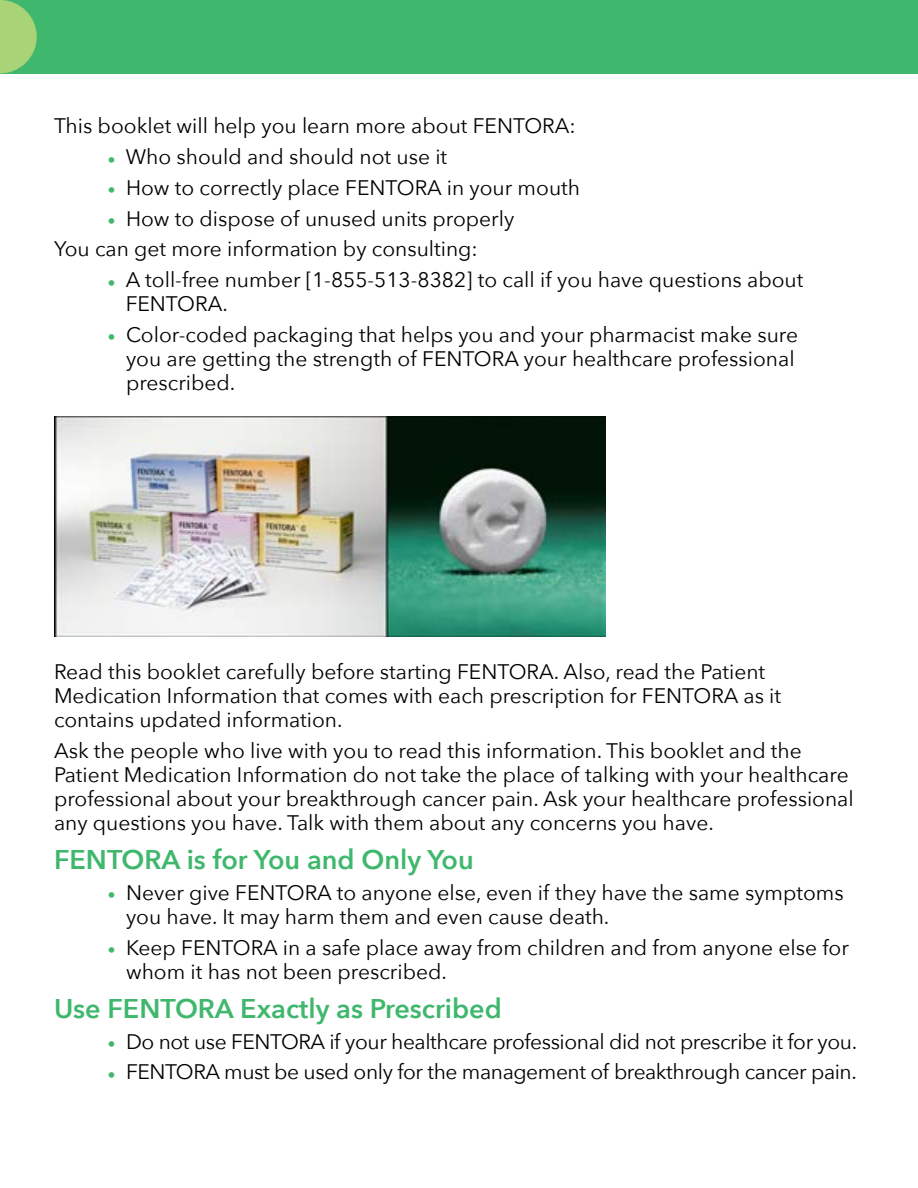
<style>
.page{position:relative;width:918px;height:1188px;background:#fff}
.page>*{position:absolute;margin:0;border:0;box-sizing:border-box;transform-origin:0 0}
.t1{font:600 27px "Avenir Next";color:#3fb76d}
.t2{font:21px/24px "Avenir Next";color:#000}
.t3{font:21px/30.8px "Avenir Next";letter-spacing:-.02em;color:#000}
.s1{font-weight:800;color:#3fb76d}
</style>
<div class="page">
<div style="left:0;top:0;width:918px;height:73px;background:#3fb76d"></div>
<svg style="left:0;top:0;width:37px;height:73px"></svg>
<img style="left:54px;top:416px;width:552px;height:221px">
<p class="t2" style="left:54px;top:113px;width:523px">This booklet will help you learn more about FENTORA:</p>
<p class="t2" style="left:108px;top:144px;width:341px"><span class="s1">·</span> Who should and should not use it</p>
<p class="t2" style="left:108px;top:175px;width:474px"><span class="s1">·</span> How to correctly place FENTORA in your mouth</p>
<p class="t2" style="left:108px;top:205px;width:408px"><span class="s1">·</span> How to dispose of unused units properly</p>
<p class="t2" style="left:54px;top:236px;width:425px">You can get more information by consulting:</p>
<p class="t2" style="left:108px;top:267px;width:697px"><span class="s1">·</span> A toll-free number [1-855-513-8382] to call if you have questions about</p>
<p class="t2" style="left:108px;top:288px;width:692px;line-height:30.8px;text-indent:18px">FENTORA.<br><span class="s1">·</span> Color-coded packaging that helps you and your pharmacist make sure</p>
<p class="t2" style="left:126px;top:346px;width:670px">you are getting the strength of FENTORA your healthcare professional prescribed.</p>
<p class="t2" style="left:54px;top:659px;width:729px">Read this booklet carefully before starting FENTORA. Also, read the Patient<br>Medication Information that comes with each prescription for FENTORA as it contains updated information.</p>
<p class="t2" style="left:54px;top:738px;width:801px">Ask the people who live with you to read this information. This booklet and the Patient Medication Information do not take the place of talking with your healthcare professional about your breakthrough cancer pain. Ask your healthcare professional any questions you have. Talk with them about any concerns you have.</p>
<p class="t1" style="left:54px;top:837px;width:421px">FENTORA is for You and Only You</p>
<p class="t2" style="left:126px;top:880px;width:719px;text-indent:-18px"><span class="s1">·</span> Never give FENTORA to anyone else, even if they have the same symptoms you have. It may harm them and even cause death.</p>
<p class="t2" style="left:126px;top:935px;width:724px;text-indent:-18px"><span class="s1">·</span> Keep FENTORA in a safe place away from children and from anyone else for whom it has not been prescribed.</p>
<p class="t1" style="left:54px;top:985px;width:449px">Use FENTORA Exactly as Prescribed</p>
<p class="t3" style="left:108px;top:1025px;width:751px"><span class="s1">·</span> Do not use FENTORA if your healthcare professional did not prescribe it for you. <span class="s1">·</span> FENTORA must be used only for the management of breakthrough cancer pain.</p>
</div>
